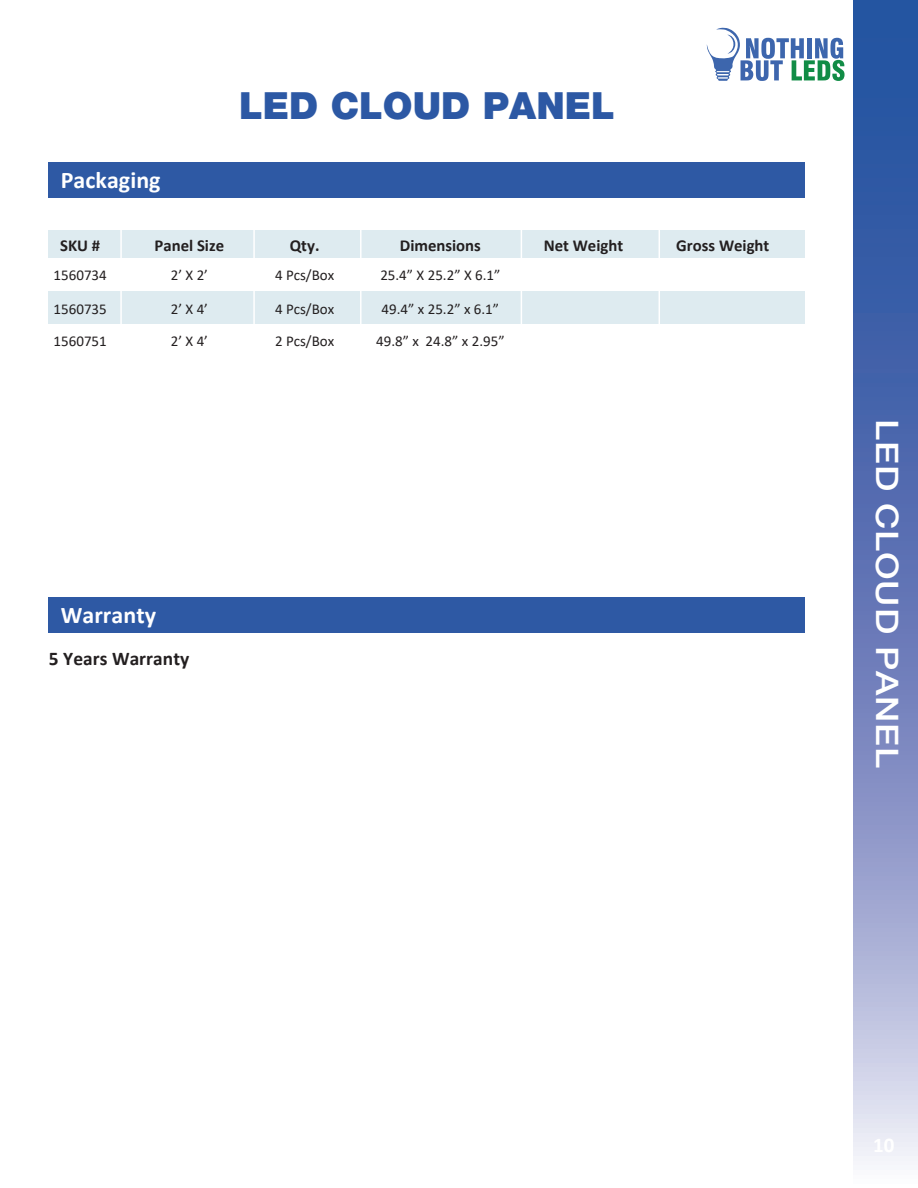
<style>
.page{position:relative;width:918px;height:1188px;background:#fff}
.page>*{position:absolute;margin:0;border:0;box-sizing:border-box;transform-origin:0 0}
.t1{font:900 37.5px "Helvetica Neue LT Pro";color:#2c58a4}
.t2{font:500 31.05px "Helvetica Neue LT Pro";letter-spacing:.025em;color:#fff;scale:1.17 1}
.t3{font:700 24px "Calibri";letter-spacing:.005em;color:#fff}
.t4{font:700 19.35px "Calibri";letter-spacing:.005em;color:#231f20}
.t5{font:700 16.8px "Calibri";color:#231f20}
.t6{font:15px "Calibri";color:#231f20}
</style>
<div class="page">
<svg style="left:854px;top:0;width:64px;height:1161px"></svg>
<svg style="left:707px;top:28px;width:138px;height:53px"></svg>
<div style="left:49px;top:162px;width:756px;height:36px;background:#2e59a4"></div>
<div style="left:49px;top:230px;width:756px;height:28px;background:#deebf0"></div>
<div style="left:49px;top:291px;width:756px;height:33px;background:#deebf0"></div>
<hr style="left:120px;top:230px;width:2px;height:126px;background:#fff">
<hr style="left:253px;top:230px;width:2px;height:126px;background:#fff">
<hr style="left:360px;top:230px;width:2px;height:126px;background:#fff">
<hr style="left:521px;top:230px;width:1px;height:126px;background:#fff">
<hr style="left:659px;top:230px;width:1px;height:126px;background:#fff">
<div style="left:49px;top:597px;width:756px;height:36px;background:#2e59a4"></div>
<h3 class="t3" style="left:61px;top:163px;width:101px">Packaging</h3>
<h1 class="t1" style="left:239px;top:83px;width:377px">LED CLOUD PANEL</h1>
<p class="t5" style="left:60px;top:234px;width:42px">SKU #</p>
<p class="t5" style="left:155px;top:234px;width:71px">Panel Size</p>
<p class="t5" style="left:290px;top:234px;width:31px">Qty.</p>
<p class="t5" style="left:400px;top:234px;width:83px">Dimensions</p>
<p class="t5" style="left:544px;top:234px;width:81px">Net Weight</p>
<p class="t5" style="left:676px;top:234px;width:95px">Gross Weight</p>
<p class="t6" style="left:54px;top:264px;width:55px">1560734</p>
<p class="t6" style="left:171px;top:264px;width:39px">2’ X 2’</p>
<p class="t6" style="left:275px;top:264px;width:61px">4 Pcs/Box</p>
<p class="t6" style="left:380px;top:264px;width:122px">25.4” X 25.2” X 6.1”</p>
<p class="t6" style="left:54px;top:298px;width:55px">1560735</p>
<p class="t6" style="left:171px;top:298px;width:39px">2’ X 4’</p>
<p class="t6" style="left:275px;top:298px;width:61px">4 Pcs/Box</p>
<p class="t6" style="left:382px;top:298px;width:119px">49.4” x 25.2” x 6.1”</p>
<p class="t6" style="left:54px;top:331px;width:55px">1560751</p>
<p class="t6" style="left:171px;top:331px;width:39px">2’ X 4’</p>
<p class="t6" style="left:275px;top:331px;width:61px">2 Pcs/Box</p>
<p class="t6" style="left:376px;top:331px;width:130px">49.8” x 24.8” x 2.95”</p>
<h3 class="t3" style="left:61px;top:598px;width:97px">Warranty</h3>
<p class="t4" style="left:49px;top:644px;width:142px">5 Years Warranty</p>
<h2 class="t2" style="left:906px;top:419px;width:299px;rotate:90deg">LED CLOUD PANEL</h2>
</div>
